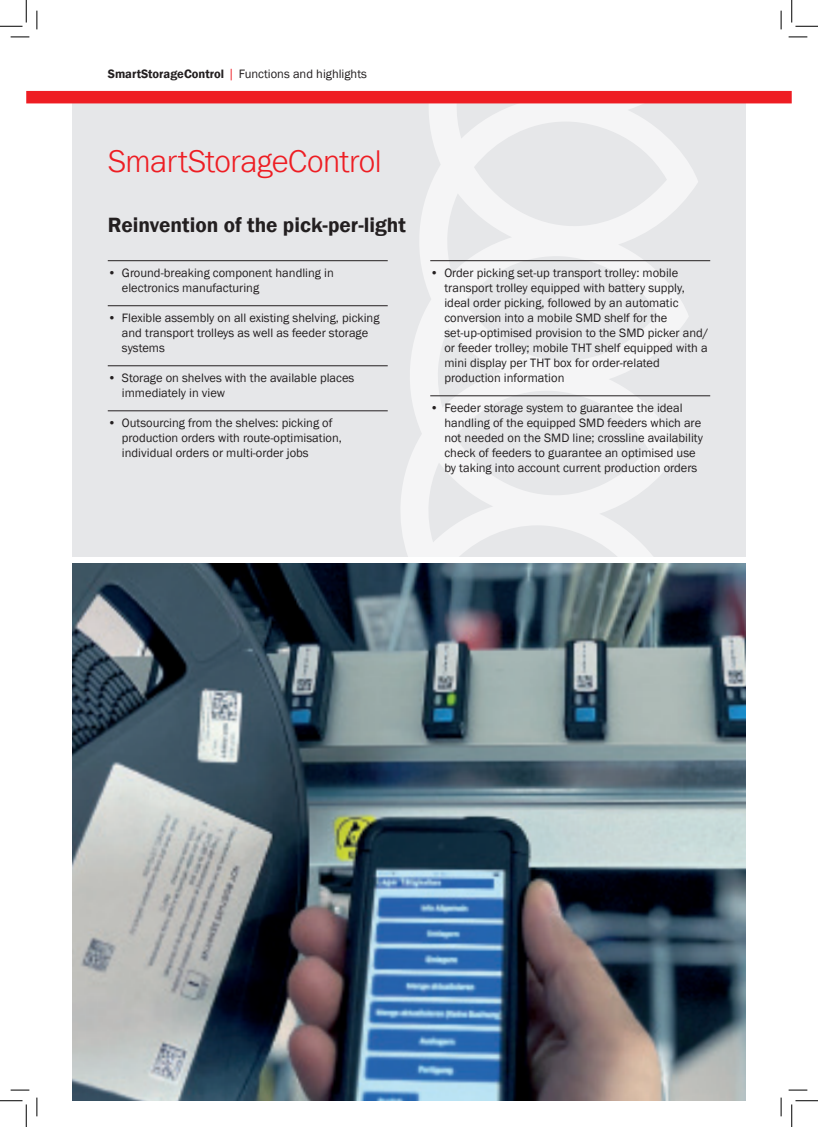
<style>
.page{position:relative;width:818px;height:1127px;background:#fff}
.page>*{position:absolute;margin:0;border:0;box-sizing:border-box;transform-origin:0 0}
.t1{font:300 32.5px "Franklin Gothic URW";letter-spacing:-.01em;color:#ee1d23}
.t2{font:600 21.25px "Franklin Gothic";color:#231f20}
.t3{font:12.5px/15px "Franklin Gothic";color:#231f20}
.s1{font-weight:600}
.s2{font-family:"Century Gothic";color:#ee1d23}
</style>
<div class="page">
<div style="left:72px;top:101px;width:674px;height:455px;background:#e6e7e9"></div>
<svg style="left:399px;top:103px;width:299px;height:453px"></svg>
<hr style="left:430px;top:260px;width:280px;height:1px;background:#231f20">
<hr style="left:430px;top:395px;width:280px;height:1px;background:#231f20">
<hr style="left:108px;top:260px;width:280px;height:1px;background:#231f20">
<hr style="left:108px;top:305px;width:280px;height:1px;background:#231f20">
<hr style="left:108px;top:365px;width:280px;height:1px;background:#231f20">
<hr style="left:108px;top:410px;width:280px;height:1px;background:#231f20">
<img style="left:72px;top:563px;width:674px;height:537px">
<div style="left:26px;top:91px;width:766px;height:12px;background:#ee1d23"></div>
<svg style="left:11px;top:36px;width:18px;height:2px"></svg>
<svg style="left:788px;top:36px;width:19px;height:2px"></svg>
<svg style="left:11px;top:1089px;width:18px;height:1px"></svg>
<svg style="left:788px;top:1089px;width:19px;height:1px"></svg>
<svg style="left:36px;top:11px;width:2px;height:18px"></svg>
<svg style="left:36px;top:1097px;width:2px;height:18px"></svg>
<svg style="left:780px;top:11px;width:2px;height:18px"></svg>
<svg style="left:780px;top:1097px;width:2px;height:18px"></svg>
<svg style="left:0;top:0;width:27px;height:27px"></svg>
<svg style="left:0;top:1100px;width:27px;height:26px"></svg>
<svg style="left:791px;top:0;width:27px;height:27px"></svg>
<svg style="left:791px;top:1100px;width:27px;height:26px"></svg>
<p class="t3" style="left:108px;top:67px;width:261px"><span class="s1">SmartStorageControl</span> <span class="s2">|</span> Functions and highlights</p>
<h1 class="t1" style="left:108px;top:141px;width:276px">SmartStorageControl</h1>
<h2 class="t2" style="left:108px;top:212px;width:300px">Reinvention of the pick-per-light</h2>
<p class="t3" style="left:122px;top:265px;width:213px;text-indent:-14px">• Ground-breaking component handling in electronics manufacturing</p>
<p class="t3" style="left:122px;top:310px;width:259px;text-indent:-14px">• Flexible assembly on all existing shelving, picking and transport trolleys as well as feeder storage systems</p>
<p class="t3" style="left:122px;top:370px;width:234px;text-indent:-14px">• Storage on shelves with the available places immediately in view</p>
<p class="t3" style="left:122px;top:415px;width:222px;text-indent:-14px">• Outsourcing from the shelves: picking of production orders with route-optimisation, individual orders or multi-order jobs</p>
<p class="t3" style="left:444px;top:265px;width:266px;text-indent:-14px">• Order picking set-up transport trolley: mobile transport trolley equipped with battery supply, ideal order picking, followed by an automatic conversion into a mobile SMD shelf for the set-up-optimised provision to the SMD picker and/ or feeder trolley; mobile THT shelf equipped with a mini display per THT box for order-related production information</p>
<p class="t3" style="left:444px;top:400px;width:260px;text-indent:-14px">• Feeder storage system to guarantee the ideal handling of the equipped SMD feeders which are not needed on the SMD line; crossline availability check of feeders to guarantee an optimised use by taking into account current production orders</p>
</div>
